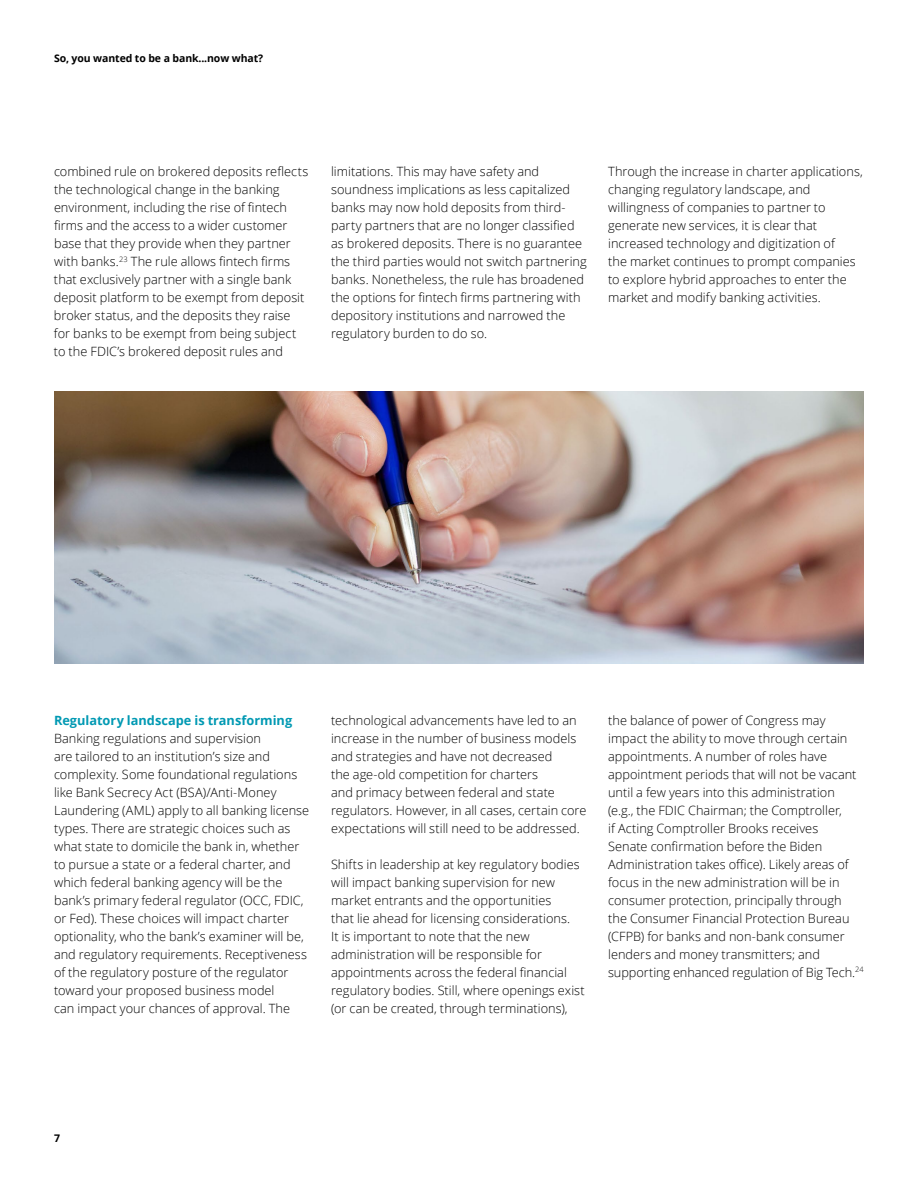
<style>
.page{position:relative;width:918px;height:1188px;background:#fff}
.page>*{position:absolute;margin:0;border:0;box-sizing:border-box;transform-origin:0 0}
.t1{font:300 12.75px/18px "Open Sans";color:#000}
.t2{font:700 12.75px "Open Sans";color:#0099b3}
.t3{font:700 10.5px "Open Sans";letter-spacing:-.01em;color:#000}
</style>
<div class="page">
<img style="left:54px;top:392px;width:810px;height:271px">
<p class="t3" style="left:54px;top:51px;width:211px">So, you wanted to be a bank...now what?</p>
<p class="t1" style="left:54px;top:162px;width:256px">combined rule on brokered deposits reflects the technological change in the banking environment, including the rise of fintech firms and the access to a wider customer base that they provide when they partner with banks.<sup>23</sup> The rule allows fintech firms that exclusively partner with a single bank deposit platform to be exempt from deposit broker status, and the deposits they raise for banks to be exempt from being subject to the FDIC’s brokered deposit rules and</p>
<p class="t1" style="left:331px;top:162px;width:257px">limitations. This may have safety and soundness implications as less capitalized banks may now hold deposits from third&shy;party partners that are no longer classified as brokered deposits. There is no guarantee the third parties would not switch partnering banks. Nonetheless, the rule has broadened the options for fintech firms partnering with depository institutions and narrowed the regulatory burden to do so.</p>
<p class="t1" style="left:608px;top:162px;width:256px">Through the increase in charter applications, changing regulatory landscape, and willingness of companies to partner to generate new services, it is clear that increased technology and digitization of<br>the market continues to prompt companies to explore hybrid approaches to enter the market and modify banking activities.</p>
<p class="t2" style="left:54px;top:711px;width:240px">Regulatory landscape is transforming</p>
<p class="t1" style="left:54px;top:729px;width:257px">Banking regulations and supervision<br>are tailored to an institution’s size and complexity. Some foundational regulations like Bank Secrecy Act (BSA)/Anti-Money Laundering (AML) apply to all banking license types. There are strategic choices such as what state to domicile the bank in, whether to pursue a state or a federal charter, and which federal banking agency will be the bank’s primary federal regulator (OCC, FDIC, or Fed). These choices will impact charter optionality, who the bank’s examiner will be, and regulatory requirements. Receptiveness of the regulatory posture of the regulator toward your proposed business model<br>can impact your chances of approval. The</p>
<p class="t1" style="left:331px;top:711px;width:257px">technological advancements have led to an increase in the number of business models and strategies and have not decreased<br>the age-old competition for charters<br>and primacy between federal and state regulators. However, in all cases, certain core expectations will still need to be addressed.</p>
<p class="t1" style="left:331px;top:855px;width:255px">Shifts in leadership at key regulatory bodies will impact banking supervision for new market entrants and the opportunities<br>that lie ahead for licensing considerations.<br>It is important to note that the new administration will be responsible for appointments across the federal financial regulatory bodies. Still, where openings exist (or can be created, through terminations),</p>
<p class="t1" style="left:608px;top:711px;width:257px">the balance of power of Congress may impact the ability to move through certain appointments. A number of roles have appointment periods that will not be vacant until a few years into this administration<br>(e.g., the FDIC Chairman; the Comptroller,<br>if Acting Comptroller Brooks receives<br>Senate confirmation before the Biden Administration takes office). Likely areas of focus in the new administration will be in consumer protection, principally through the Consumer Financial Protection Bureau (CFPB) for banks and non-bank consumer lenders and money transmitters; and supporting enhanced regulation of Big Tech.<sup>24</sup></p>
<p class="t3" style="left:54px;top:1131px;width:7px">7</p>
</div>
